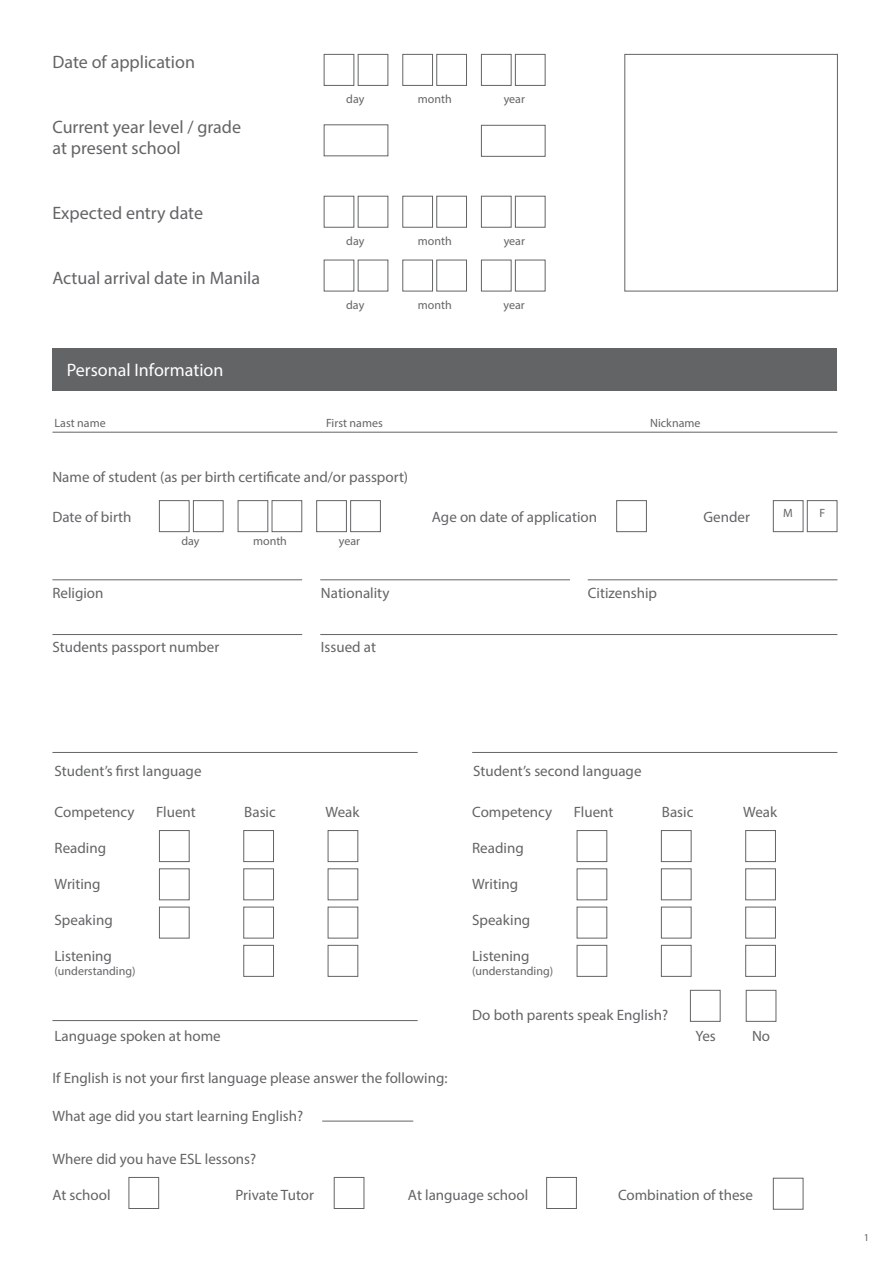
<style>
.page{position:relative;width:893px;height:1263px;background:#fff}
.page>*{position:absolute;margin:0;border:0;box-sizing:border-box;transform-origin:0 0}
.t1{font:18px/21.6px "Myriad Pro";color:#636466}
.t2{font:18px "Myriad Pro";color:#fff}
.t3{font:15px "Myriad Pro";color:#636466}
.t4{font:12px "Myriad Pro";color:#636466}
.t5{font:10.5px "Myriad Pro";color:#636466}
</style>
<div class="page">
<div style="left:624px;top:54px;width:214px;height:237px;border:1px solid #636466"></div>
<div style="left:52px;top:349px;width:785px;height:42px;background:#636466"></div>
<div style="left:324px;top:124px;width:64px;height:32px;border:1px solid #636466"></div>
<div style="left:402px;top:54px;width:31px;height:32px;border:1px solid #636466"></div>
<div style="left:402px;top:196px;width:31px;height:32px;border:1px solid #636466"></div>
<div style="left:402px;top:260px;width:31px;height:31px;border:1px solid #636466"></div>
<div style="left:481px;top:54px;width:31px;height:32px;border:1px solid #636466"></div>
<div style="left:481px;top:196px;width:31px;height:32px;border:1px solid #636466"></div>
<div style="left:481px;top:260px;width:31px;height:31px;border:1px solid #636466"></div>
<div style="left:481px;top:125px;width:64px;height:32px;border:1px solid #636466"></div>
<div style="left:358px;top:54px;width:30px;height:32px;border:1px solid #636466"></div>
<div style="left:358px;top:196px;width:30px;height:32px;border:1px solid #636466"></div>
<div style="left:324px;top:54px;width:30px;height:32px;border:1px solid #636466"></div>
<div style="left:324px;top:196px;width:30px;height:32px;border:1px solid #636466"></div>
<div style="left:324px;top:260px;width:30px;height:31px;border:1px solid #636466"></div>
<div style="left:436px;top:54px;width:31px;height:32px;border:1px solid #636466"></div>
<div style="left:436px;top:196px;width:31px;height:32px;border:1px solid #636466"></div>
<div style="left:436px;top:260px;width:31px;height:31px;border:1px solid #636466"></div>
<div style="left:515px;top:54px;width:30px;height:32px;border:1px solid #636466"></div>
<div style="left:515px;top:196px;width:30px;height:32px;border:1px solid #636466"></div>
<div style="left:238px;top:500px;width:30px;height:32px;border:1px solid #636466"></div>
<div style="left:316px;top:500px;width:31px;height:32px;border:1px solid #636466"></div>
<div style="left:773px;top:500px;width:30px;height:32px;border:1px solid #636466"></div>
<div style="left:193px;top:500px;width:31px;height:32px;border:1px solid #636466"></div>
<div style="left:159px;top:500px;width:31px;height:32px;border:1px solid #636466"></div>
<div style="left:272px;top:500px;width:30px;height:32px;border:1px solid #636466"></div>
<div style="left:350px;top:500px;width:31px;height:32px;border:1px solid #636466"></div>
<div style="left:807px;top:500px;width:30px;height:32px;border:1px solid #636466"></div>
<div style="left:616px;top:500px;width:31px;height:32px;border:1px solid #636466"></div>
<hr style="left:52px;top:432px;width:785px;height:1px;background:#636466">
<hr style="left:52px;top:579px;width:250px;height:1px;background:#636466">
<hr style="left:472px;top:752px;width:365px;height:1px;background:#636466">
<hr style="left:52px;top:634px;width:250px;height:1px;background:#636466">
<hr style="left:322px;top:1121px;width:91px;height:1px;background:#636466">
<hr style="left:320px;top:579px;width:250px;height:1px;background:#636466">
<hr style="left:52px;top:752px;width:366px;height:1px;background:#636466">
<hr style="left:52px;top:1020px;width:366px;height:1px;background:#636466">
<hr style="left:320px;top:634px;width:517px;height:1px;background:#636466">
<hr style="left:588px;top:579px;width:249px;height:1px;background:#636466">
<div style="left:159px;top:830px;width:31px;height:32px;border:1px solid #636466"></div>
<div style="left:577px;top:830px;width:30px;height:32px;border:1px solid #636466"></div>
<div style="left:159px;top:868px;width:31px;height:32px;border:1px solid #636466"></div>
<div style="left:577px;top:868px;width:30px;height:32px;border:1px solid #636466"></div>
<div style="left:159px;top:907px;width:31px;height:31px;border:1px solid #636466"></div>
<div style="left:577px;top:945px;width:30px;height:32px;border:1px solid #636466"></div>
<div style="left:243px;top:830px;width:31px;height:32px;border:1px solid #636466"></div>
<div style="left:661px;top:830px;width:30px;height:32px;border:1px solid #636466"></div>
<div style="left:243px;top:868px;width:31px;height:32px;border:1px solid #636466"></div>
<div style="left:661px;top:868px;width:30px;height:32px;border:1px solid #636466"></div>
<div style="left:243px;top:907px;width:31px;height:31px;border:1px solid #636466"></div>
<div style="left:243px;top:945px;width:31px;height:32px;border:1px solid #636466"></div>
<div style="left:661px;top:945px;width:30px;height:32px;border:1px solid #636466"></div>
<div style="left:690px;top:990px;width:30px;height:32px;border:1px solid #636466"></div>
<div style="left:328px;top:830px;width:30px;height:32px;border:1px solid #636466"></div>
<div style="left:745px;top:830px;width:31px;height:32px;border:1px solid #636466"></div>
<div style="left:328px;top:868px;width:30px;height:32px;border:1px solid #636466"></div>
<div style="left:745px;top:868px;width:31px;height:32px;border:1px solid #636466"></div>
<div style="left:745px;top:907px;width:31px;height:31px;border:1px solid #636466"></div>
<div style="left:328px;top:945px;width:30px;height:32px;border:1px solid #636466"></div>
<div style="left:745px;top:945px;width:31px;height:32px;border:1px solid #636466"></div>
<div style="left:746px;top:990px;width:30px;height:32px;border:1px solid #636466"></div>
<div style="left:129px;top:1177px;width:30px;height:32px;border:1px solid #636466"></div>
<div style="left:334px;top:1177px;width:30px;height:32px;border:1px solid #636466"></div>
<div style="left:546px;top:1177px;width:31px;height:32px;border:1px solid #636466"></div>
<div style="left:773px;top:1178px;width:30px;height:31px;border:1px solid #636466"></div>
<p class="t1" style="left:52px;top:51px;width:144px">Date of application</p>
<p class="t1" style="left:52px;top:116px;width:190px">Current year level / grade at present school</p>
<p class="t1" style="left:52px;top:202px;width:152px">Expected entry date</p>
<p class="t1" style="left:52px;top:267px;width:209px">Actual arrival date in Manila</p>
<p class="t2" style="left:67px;top:359px;width:158px">Personal Information</p>
<p class="t4" style="left:346px;top:91px;width:20px">day</p>
<p class="t4" style="left:418px;top:91px;width:35px">month</p>
<p class="t4" style="left:504px;top:91px;width:23px">year</p>
<p class="t4" style="left:346px;top:233px;width:20px">day</p>
<p class="t4" style="left:418px;top:233px;width:35px">month</p>
<p class="t4" style="left:504px;top:233px;width:23px">year</p>
<p class="t4" style="left:346px;top:298px;width:20px">day</p>
<p class="t4" style="left:418px;top:298px;width:35px">month</p>
<p class="t4" style="left:504px;top:298px;width:23px">year</p>
<p class="t4" style="left:55px;top:416px;width:53px">Last name</p>
<p class="t4" style="left:326px;top:416px;width:58px">First names</p>
<p class="t4" style="left:650px;top:416px;width:52px">Nickname</p>
<p class="t3" style="left:52px;top:468px;width:357px">Name of student (as per birth certificate and/or passport)</p>
<p class="t3" style="left:52px;top:508px;width:81px">Date of birth</p>
<p class="t3" style="left:432px;top:508px;width:167px">Age on date of application</p>
<p class="t3" style="left:703px;top:508px;width:48px">Gender</p>
<p class="t4" style="left:181px;top:534px;width:20px">day</p>
<p class="t4" style="left:253px;top:534px;width:35px">month</p>
<p class="t4" style="left:339px;top:534px;width:23px">year</p>
<p class="t3" style="left:52px;top:584px;width:53px">Religion</p>
<p class="t3" style="left:321px;top:584px;width:70px">Nationality</p>
<p class="t3" style="left:588px;top:584px;width:71px">Citizenship</p>
<p class="t3" style="left:52px;top:638px;width:168px">Students passport number</p>
<p class="t3" style="left:321px;top:638px;width:57px">Issued at</p>
<p class="t4" style="left:783px;top:506px;width:11px">M</p>
<p class="t4" style="left:819px;top:506px;width:7px">F</p>
<p class="t3" style="left:55px;top:761px;width:148px">Student’s first language</p>
<p class="t3" style="left:473px;top:761px;width:170px">Student’s second language</p>
<p class="t3" style="left:55px;top:802px;width:82px">Competency</p>
<p class="t3" style="left:156px;top:802px;width:41px">Fluent</p>
<p class="t3" style="left:244px;top:802px;width:33px">Basic</p>
<p class="t3" style="left:326px;top:802px;width:35px">Weak</p>
<p class="t3" style="left:55px;top:838px;width:53px">Reading</p>
<p class="t3" style="left:55px;top:874px;width:48px">Writing</p>
<p class="t3" style="left:55px;top:910px;width:60px">Speaking</p>
<p class="t3" style="left:55px;top:946px;width:59px">Listening</p>
<p class="t4" style="left:55px;top:963px;width:82px">(understanding)</p>
<p class="t3" style="left:472px;top:802px;width:82px">Competency</p>
<p class="t3" style="left:574px;top:802px;width:41px">Fluent</p>
<p class="t3" style="left:662px;top:802px;width:33px">Basic</p>
<p class="t3" style="left:743px;top:802px;width:35px">Weak</p>
<p class="t3" style="left:472px;top:838px;width:53px">Reading</p>
<p class="t3" style="left:472px;top:874px;width:48px">Writing</p>
<p class="t3" style="left:472px;top:910px;width:60px">Speaking</p>
<p class="t3" style="left:472px;top:946px;width:59px">Listening</p>
<p class="t4" style="left:472px;top:963px;width:82px">(understanding)</p>
<p class="t3" style="left:472px;top:1006px;width:198px">Do both parents speak English?</p>
<p class="t3" style="left:55px;top:1027px;width:168px">Language spoken at home</p>
<p class="t3" style="left:695px;top:1027px;width:22px">Yes</p>
<p class="t3" style="left:752px;top:1027px;width:20px">No</p>
<p class="t3" style="left:52px;top:1069px;width:397px">If English is not your first language please answer the following:</p>
<p class="t3" style="left:52px;top:1107px;width:252px">What age did you start learning English?</p>
<p class="t3" style="left:52px;top:1149px;width:205px">Where did you have ESL lessons?</p>
<p class="t3" style="left:52px;top:1185px;width:60px">At school</p>
<p class="t3" style="left:235px;top:1185px;width:80px">Private Tutor</p>
<p class="t3" style="left:408px;top:1185px;width:122px">At language school</p>
<p class="t3" style="left:618px;top:1185px;width:137px">Combination of these</p>
<p class="t5" style="left:864px;top:1231px;width:7px">1</p>
</div>
